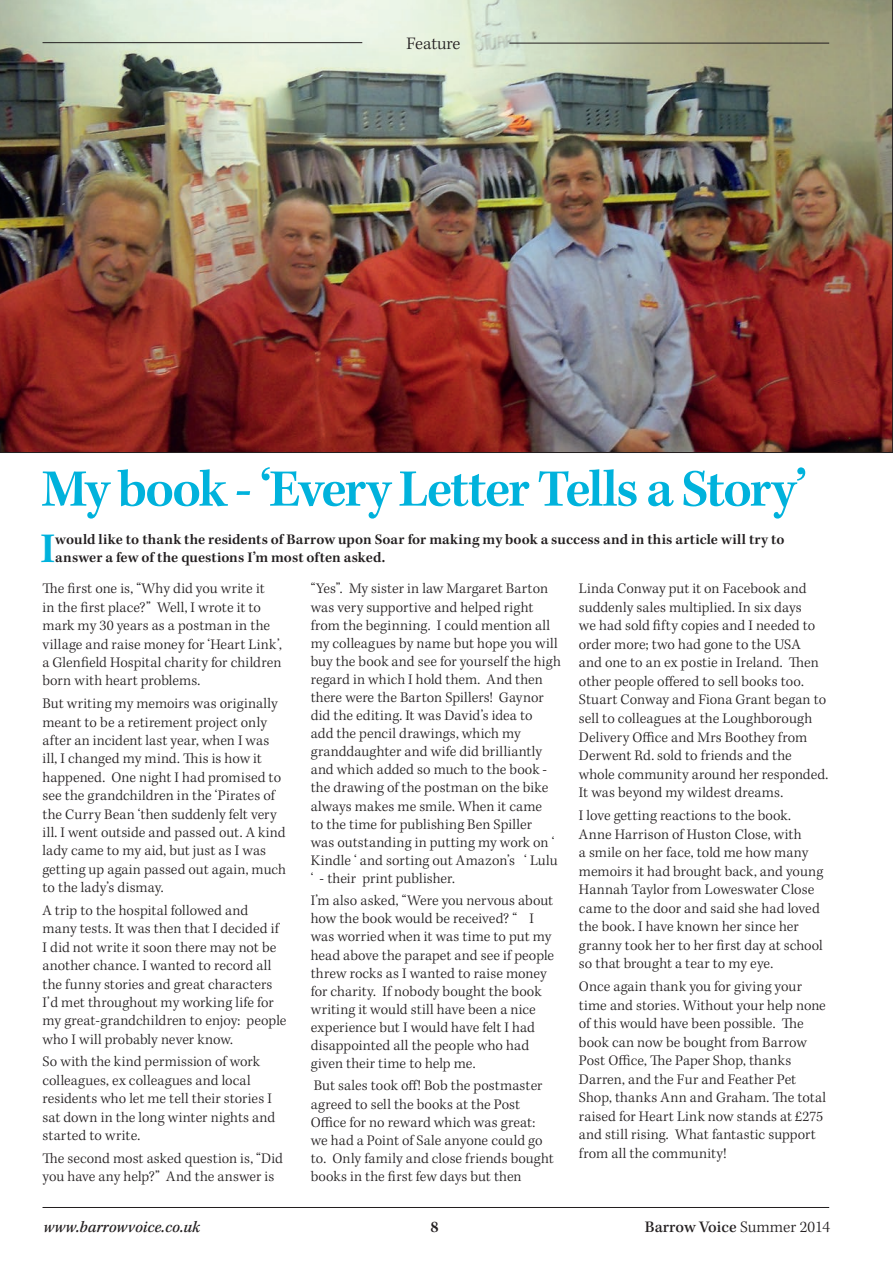
<style>
.page{position:relative;width:893px;height:1263px;background:#fff}
.page>*{position:absolute;margin:0;border:0;box-sizing:border-box;transform-origin:0 0}
.t1{font:600 54px "Kepler Std";letter-spacing:-.04em;color:#00b2dc}
.t2{font:600 43.5px "Kepler Std";color:#00b2dc}
.t3{font:300 18px "Kepler Std";letter-spacing:-.01em;color:#231f20}
.t4{font:italic 500 16.5px "Kepler Std";color:#231f20}
.t5{font:500 16.5px "Kepler Std";color:#231f20}
.t6{font:600 16.5px "Kepler Std";color:#231f20}
.t7{font:300 15px/18.1px "Kepler Std";letter-spacing:.005em;color:#231f20}
.t8{font:600 15px/18px "Kepler Std";letter-spacing:.01em;color:#231f20}
.s1{font-weight:300}
</style>
<div class="page">
<img style="left:0;top:0;width:893px;height:453px">
<hr style="left:43px;top:42px;width:319px;height:1px;background:#231f20">
<hr style="left:509px;top:43px;width:320px;height:1px;background:#231f20">
<hr style="left:43px;top:1207px;width:786px;height:1px;background:#231f20">
<p class="t3" style="left:406px;top:33px;width:55px">Feature</p>
<h1 class="t1" style="left:41px;top:458px;width:767px">My book - ‘Every Letter Tells a Story’</h1>
<h2 class="t2" style="left:40px;top:524px;width:16px">I</h2>
<p class="t8" style="left:55px;top:531px;width:731px">would like to thank the residents of Barrow upon Soar for making my book a success and in this article will try to answer a few of the questions I’m most often asked.</p>
<p class="t7" style="left:43px;top:580px;width:241px">The first one is, “Why did you write it<br>in the first place?” Well, I wrote it to mark my 30 years as a postman in the village and raise money for ‘Heart Link’, a Glenfield Hospital charity for children born with heart problems.</p>
<p class="t7" style="left:43px;top:695px;width:245px">But writing my memoirs was originally meant to be a retirement project only after an incident last year, when I was ill, I changed my mind. This is how it happened. One night I had promised to see the grandchildren in the ‘Pirates of the Curry Bean ‘then suddenly felt very ill. I went outside and passed out. A kind lady came to my aid, but just as I was getting up again passed out again, much to the lady’s dismay.</p>
<p class="t7" style="left:43px;top:902px;width:245px">A trip to the hospital followed and<br>many tests. It was then that I decided if I did not write it soon there may not be another chance. I wanted to record all the funny stories and great characters I’d met throughout my working life for my great-grandchildren to enjoy: people who I will probably never know.</p>
<p class="t7" style="left:43px;top:1053px;width:234px">So with the kind permission of work colleagues, ex colleagues and local residents who let me tell their stories I sat down in the long winter nights and started to write.</p>
<p class="t7" style="left:43px;top:1149px;width:242px">The second most asked question is, “Did you have any help?” And the answer is</p>
<p class="t7" style="left:311px;top:580px;width:252px">“Yes”. My sister in law Margaret Barton was very supportive and helped right from the beginning. I could mention all my colleagues by name but hope you will buy the book and see for yourself the high regard in which I hold them. And then there were the Barton Spillers! Gaynor did the editing. It was David’s idea to<br>add the pencil drawings, which my granddaughter and wife did brilliantly and which added so much to the book - the drawing of the postman on the bike always makes me smile. When it came<br>to the time for publishing Ben Spiller<br>was outstanding in putting my work on ‘ Kindle ‘ and sorting out Amazon’s ‘ Lulu ‘ - their print publisher.</p>
<p class="t7" style="left:311px;top:892px;width:245px">I’m also asked, “Were you nervous about how the book would be received? “ I was worried when it was time to put my head above the parapet and see if people threw rocks as I wanted to raise money for charity. If nobody bought the book writing it would still have been a nice experience but I would have felt I had disappointed all the people who had given their time to help me.</p>
<p class="t7" style="left:311px;top:1077px;width:245px">But sales took off! Bob the postmaster agreed to sell the books at the Post Office for no reward which was great: we had a Point of Sale anyone could go to. Only family and close friends bought books in the first few days but then</p>
<p class="t7" style="left:579px;top:580px;width:251px;line-height:18.6px">Linda Conway put it on Facebook and suddenly sales multiplied. In six days<br>we had sold fifty copies and I needed to order more; two had gone to the USA<br>and one to an ex postie in Ireland. Then other people offered to sell books too.<br>Stuart Conway and Fiona Grant began to sell to colleagues at the Loughborough Delivery Office and Mrs Boothey from Derwent Rd. sold to friends and the whole community around her responded.<br>It was beyond my wildest dreams.</p>
<p class="t7" style="left:579px;top:807px;width:246px;line-height:18.6px">I love getting reactions to the book.<br>Anne Harrison of Huston Close, with<br>a smile on her face, told me how many memoirs it had brought back, and young Hannah Taylor from Loweswater Close came to the door and said she had loved the book. I have known her since her granny took her to her first day at school so that brought a tear to my eye.</p>
<p class="t7" style="left:579px;top:978px;width:249px;line-height:18.6px">Once again thank you for giving your time and stories. Without your help none of this would have been possible. The book can now be bought from Barrow Post Office, The Paper Shop, thanks Darren, and the Fur and Feather Pet Shop, thanks Ann and Graham. The total raised for Heart Link now stands at £275 and still rising. What fantastic support from all the community!</p>
<p class="t4" style="left:44px;top:1217px;width:158px">www.barrowvoice.co.uk</p>
<p class="t6" style="left:430px;top:1217px;width:10px">8</p>
<p class="t5" style="left:645px;top:1217px;width:187px">Barrow Voice <span class="s1">Summer 2014</span></p>
</div>
